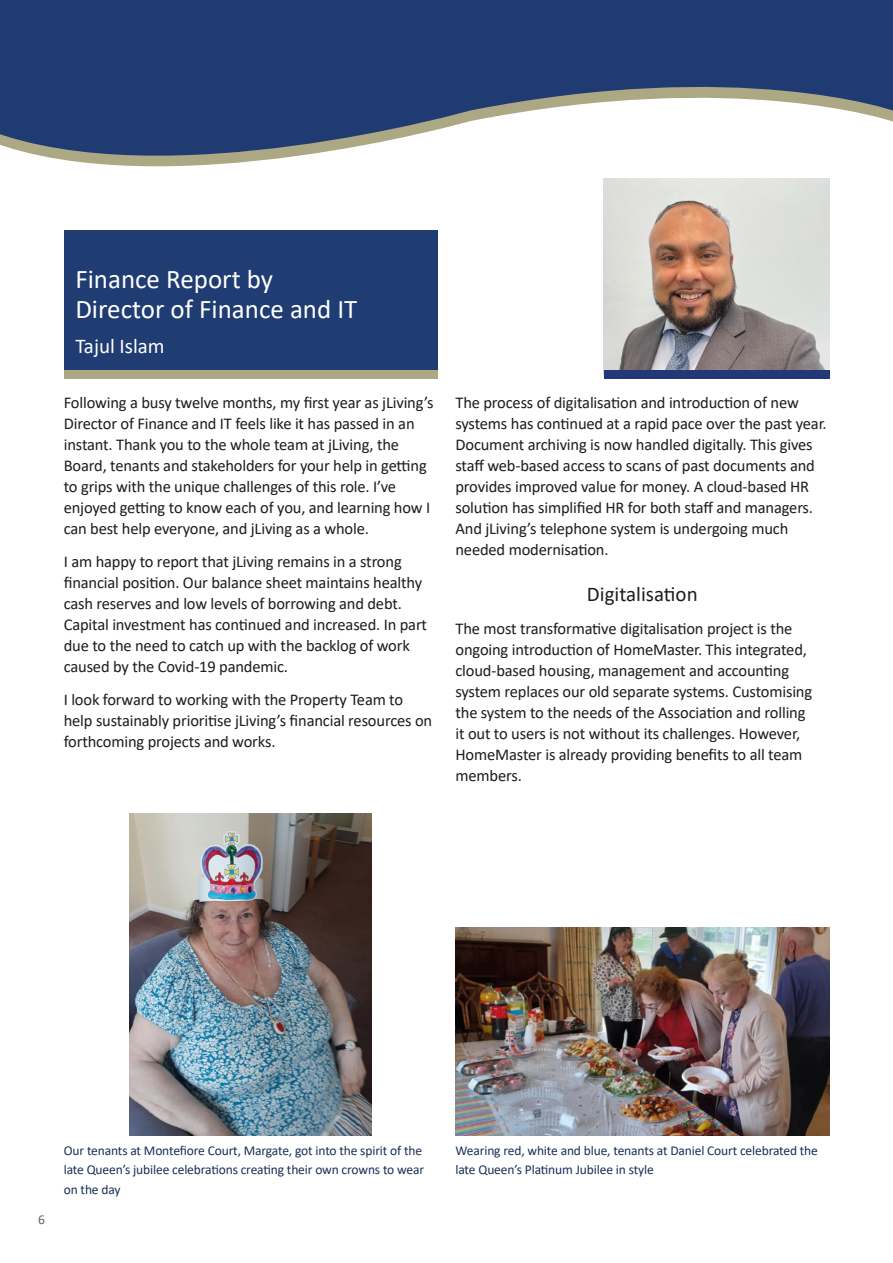
<style>
.page{position:relative;width:893px;height:1263px;background:#fff}
.page>*{position:absolute;margin:0;border:0;box-sizing:border-box;transform-origin:0 0}
.t1{font:27px/30px "Calibri";color:#fff}
.t2{font:21px "Calibri";color:#1d1d1b}
.t3{font:21px "Calibri";color:#fff}
.Body{font:16.5px/21px "Calibri";letter-spacing:-.01em;color:#1d1d1b}
.Body-2{font:13.5px/19.5px "Calibri";letter-spacing:-.01em;color:#1b3057}
.t4{font:13.5px "Calibri";color:#646463}
</style>
<div class="page">
<img style="left:604px;top:208px;width:225px;height:162px">
<div style="left:604px;top:370px;width:225px;height:8px;background:#233977"></div>
<div style="left:64px;top:230px;width:373px;height:148px;background:#1f3c73"></div>
<div style="left:64px;top:370px;width:373px;height:8px;background:#aca884"></div>
<svg style="left:603px;top:198px;width:227px;height:10px;background:#d9d6d1"></svg>
<svg style="left:0;top:0;width:893px;height:198px;fill:#1f3b72"></svg>
<img style="left:455px;top:927px;width:374px;height:208px">
<img style="left:130px;top:814px;width:241px;height:321px">
<p class="t1" style="left:75px;top:264px;width:283px">Finance Report by<br>Director of Finance and IT</p>
<p class="t3" style="left:75px;top:331px;width:91px">Tajul Islam</p>
<p class="Body" style="left:64px;top:391px;width:371px">Following a busy twelve months, my first year as jLiving’s Director of Finance and IT feels like it has passed in an instant. Thank you to the whole team at jLiving, the Board, tenants and stakeholders for your help in getting to grips with the unique challenges of this role. I’ve enjoyed getting to know each of you, and learning how I can best help everyone, and jLiving as a whole.</p>
<p class="Body" style="left:64px;top:550px;width:365px">I am happy to report that jLiving remains in a strong financial position. Our balance sheet maintains healthy cash reserves and low levels of borrowing and debt.<br>Capital investment has continued and increased. In part due to the need to catch up with the backlog of work caused by the Covid-19 pandemic.</p>
<p class="Body" style="left:64px;top:688px;width:370px">I look forward to working with the Property Team to help sustainably prioritise jLiving’s financial resources on forthcoming projects and works.</p>
<p class="Body" style="left:455px;top:391px;width:373px">The process of digitalisation and introduction of new systems has continued at a rapid pace over the past year.<br>Document archiving is now handled digitally. This gives staff web-based access to scans of past documents and provides improved value for money. A cloud-based HR solution has simplified HR for both staff and managers.<br>And jLiving’s telephone system is undergoing much needed modernisation.</p>
<p class="t2" style="left:587px;top:579px;width:112px">Digitalisation</p>
<p class="Body" style="left:455px;top:618px;width:358px">The most transformative digitalisation project is the ongoing introduction of HomeMaster. This integrated, cloud-based housing, management and accounting system replaces our old separate systems. Customising the system to the needs of the Association and rolling it out to users is not without its challenges. However, HomeMaster is already providing benefits to all team members.</p>
<p class="t4" style="left:38px;top:1210px;width:8px">6</p>
<p class="Body-2" style="left:64px;top:1140px;width:362px">Our tenants at Montefiore Court, Margate, got into the spirit of the late Queen’s jubilee celebrations creating their own crowns to wear on the day</p>
<p class="Body-2" style="left:455px;top:1140px;width:364px">Wearing red, white and blue, tenants at Daniel Court celebrated the late Queen’s Platinum Jubilee in style</p>
</div>
